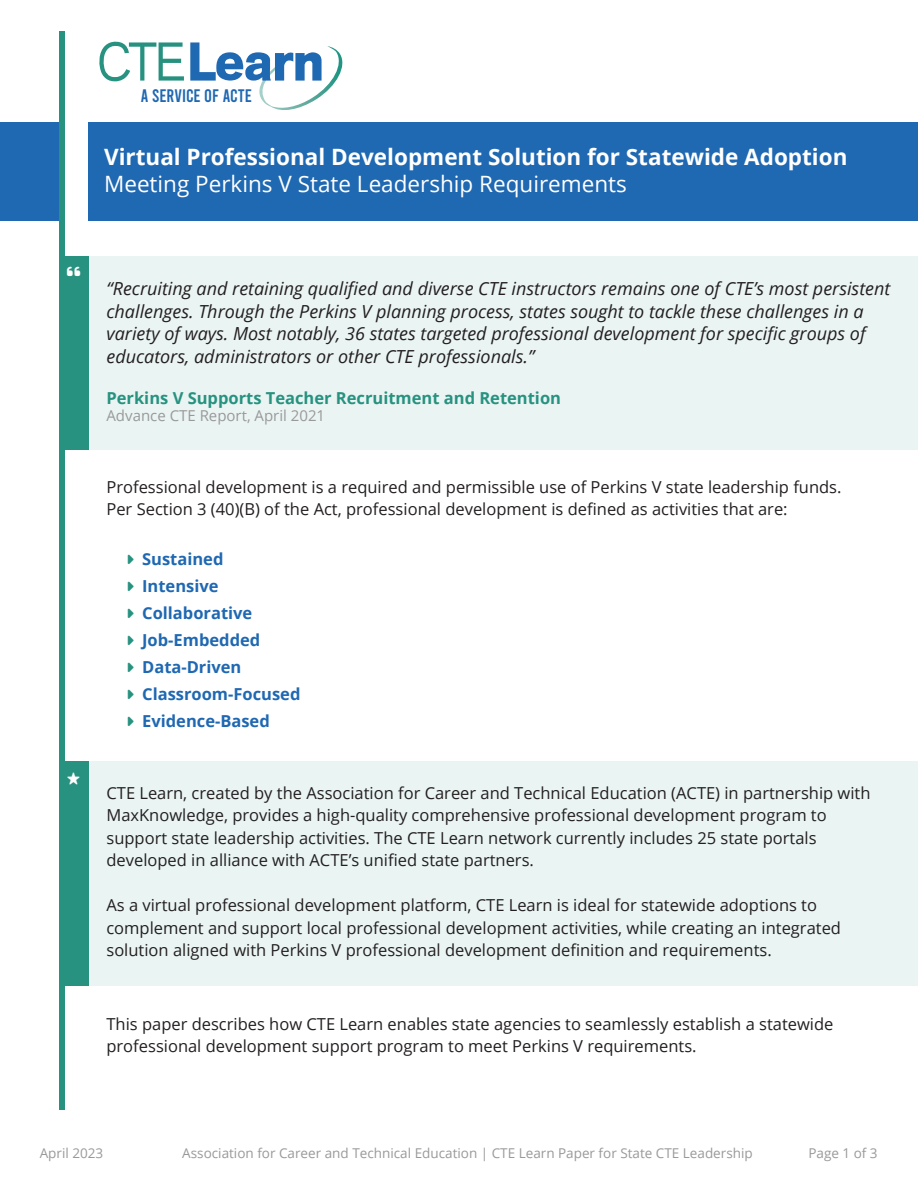
<style>
.page{position:relative;width:918px;height:1188px;background:#fff}
.page>*{position:absolute;margin:0;border:0;box-sizing:border-box;transform-origin:0 0}
.t1{font:700 22.5px "Open Sans";color:#fff}
.t2{font:22.5px "Open Sans";color:#fff}
.t3{font:italic 18px/22.5px "Open Sans";color:#231f20}
.t4{font:18px "Bebas";color:#1f68b2}
.t5{font:16.5px/22.5px "Open Sans";color:#231f20}
.t6{font:700 16.5px/27px "Open Sans";color:#1f68b2}
.t7{font:700 16.5px "Open Sans";color:#279280}
.t8{font:15px "Open Sans";color:#999}
.t9{font:13.5px "Open Sans";color:#999}
</style>
<div class="page">
<div style="left:88px;top:256px;width:830px;height:193px;background:#eaf4f3"></div>
<div style="left:88px;top:761px;width:830px;height:225px;background:#eaf4f3"></div>
<div style="left:0;top:123px;width:918px;height:98px;background:#1f68b2"></div>
<svg style="left:99px;top:41px;width:85px;height:40px"></svg>
<svg style="left:190px;top:42px;width:153px;height:68px"></svg>
<div style="left:65px;top:116px;width:23px;height:116px;background:#fff"></div>
<div style="left:59px;top:761px;width:29px;height:225px;background:#279280"></div>
<div style="left:59px;top:32px;width:6px;height:1078px;background:#279280"></div>
<div style="left:59px;top:256px;width:29px;height:193px;background:#279280"></div>
<p class="t4" style="left:141px;top:87px;width:113px">A SERVICE OF ACTE</p>
<h1 class="t1" style="left:104px;top:141px;width:745px">Virtual Professional Development Solution for Statewide Adoption</h1>
<h1 class="t2" style="left:104px;top:169px;width:524px">Meeting Perkins V State Leadership Requirements</h1>
<p class="t3" style="left:106px;top:277px;width:785px">“Recruiting and retaining qualified and diverse CTE instructors remains one of CTE’s most persistent challenges. Through the Perkins V planning process, states sought to tackle these challenges in a variety of ways. Most notably, 36 states targeted professional development for specific groups of educators, administrators or other CTE professionals.”</p>
<p class="t7" style="left:106px;top:386px;width:456px">Perkins V Supports Teacher Recruitment and Retention</p>
<p class="t8" style="left:106px;top:405px;width:220px">Advance CTE Report, April 2021</p>
<p class="t5" style="left:106px;top:475px;width:737px">Professional development is a required and permissible use of Perkins V state leadership funds.<br>Per Section 3 (40)(B) of the Act, professional development is defined as activities that are:</p>
<p class="t6" style="left:142px;top:545px;width:160px">Sustained<br>Intensive<br>Collaborative<br>Job-Embedded<br>Data-Driven<br>Classroom-Focused<br>Evidence-Based</p>
<p class="t5" style="left:106px;top:781px;width:766px">CTE Learn, created by the Association for Career and Technical Education (ACTE) in partnership with MaxKnowledge, provides a high-quality comprehensive professional development program to support state leadership activities. The CTE Learn network currently includes 25 state portals developed in alliance with ACTE’s unified state partners.</p>
<p class="t5" style="left:106px;top:894px;width:736px">As a virtual professional development platform, CTE Learn is ideal for statewide adoptions to complement and support local professional development activities, while creating an integrated solution aligned with Perkins V professional development definition and requirements.</p>
<p class="t5" style="left:106px;top:1012px;width:729px">This paper describes how CTE Learn enables state agencies to seamlessly establish a statewide professional development support program to meet Perkins V requirements.</p>
<p class="t9" style="left:40px;top:1144px;width:65px">April 2023</p>
<p class="t9" style="left:182px;top:1144px;width:572px">Association for Career and Technical Education | CTE Learn Paper for State CTE Leadership</p>
<p class="t9" style="left:808px;top:1144px;width:71px">Page 1 of 3</p>
</div>
